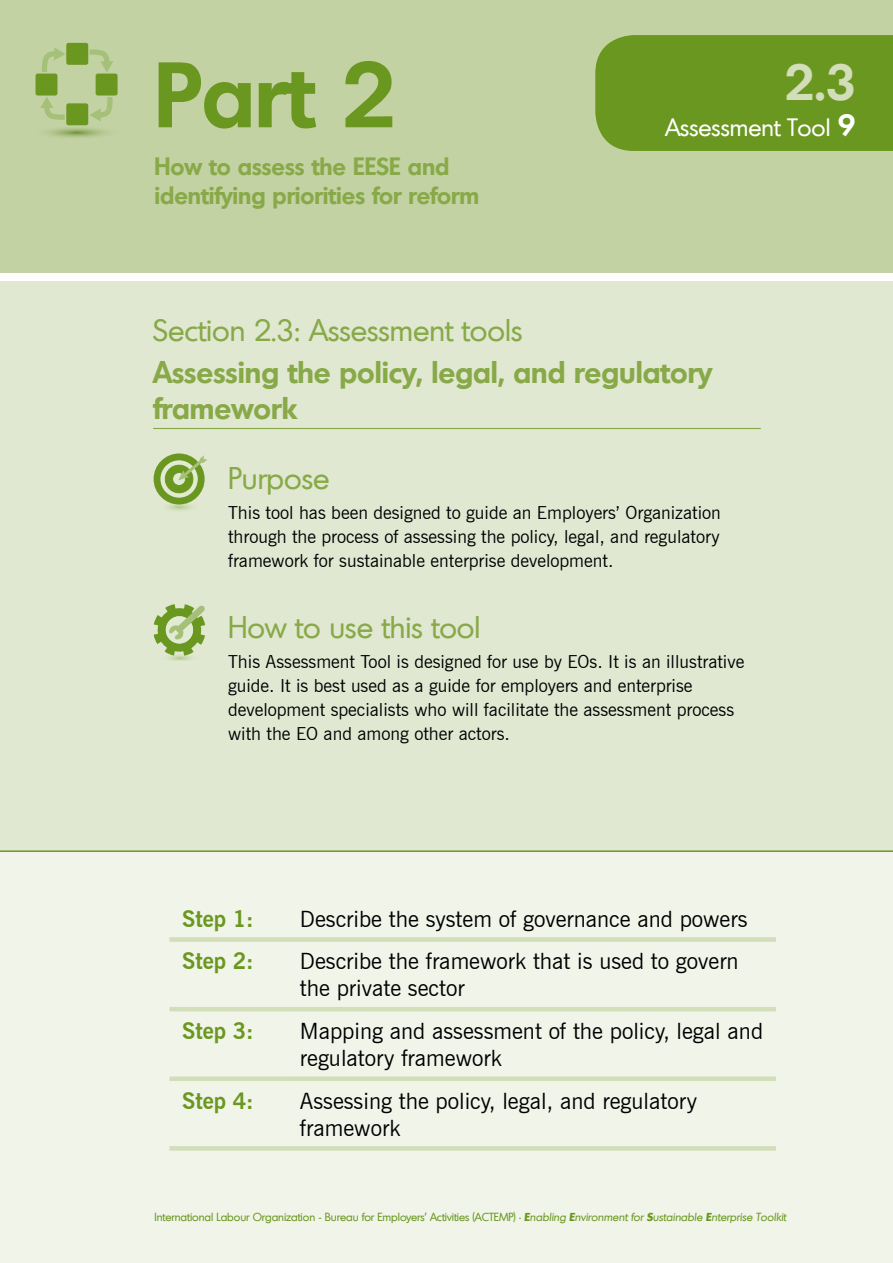
<style>
.page{position:relative;width:893px;height:1263px;background:#fff}
.page>*{position:absolute;margin:0;border:0;box-sizing:border-box;transform-origin:0 0}
.t1{font:600 90px "Montreal";color:#6a971f}
.t2{font:600 49.5px "Montreal";color:#d2ddba}
.t3{font:30px "Montreal";color:#88a948}
.t4{font:600 30px/36px "Montreal";color:#88a948}
.t5{font:600 24px/28.8px "Montreal";color:#88a948}
.t6{font:24px "Montreal";color:#fff}
.t7{font:22.5px/27px "News Gothic BT";color:#000}
.t8{font:700 22.5px "News Gothic BT";color:#6a971f}
.t9{font:18px/24px "News Gothic BT";color:#000;text-align:justify}
.t10{font:11.25px "Montreal";letter-spacing:-.005em;color:#6a971f}
.s1{font-weight:600;font-size:30px}
.s2{font-weight:700;font-style:italic}
.s3{font-style:italic}
</style>
<div class="page">
<div style="left:0;top:300px;width:893px;height:963px;background:#f0f4e9"></div>
<div style="left:0;top:281px;width:893px;height:569px;background:#e1e8d2"></div>
<div style="left:0;top:0;width:893px;height:272px;background:#c3d2a3"></div>
<div style="left:595px;top:35px;width:298px;height:116px;background:#6a971f"></div>
<div style="left:169px;top:937px;width:118px;height:5px;background:#d2ddba"></div>
<div style="left:287px;top:937px;width:489px;height:5px;background:#d2ddba"></div>
<hr style="left:169px;top:1007px;width:118px;height:4px;background:#d2ddba">
<hr style="left:287px;top:1007px;width:489px;height:4px;background:#d2ddba">
<div style="left:169px;top:1076px;width:118px;height:5px;background:#d2ddba"></div>
<div style="left:287px;top:1076px;width:489px;height:5px;background:#d2ddba"></div>
<hr style="left:169px;top:1146px;width:118px;height:4px;background:#d2ddba">
<hr style="left:287px;top:1146px;width:489px;height:4px;background:#d2ddba">
<hr style="left:0;top:850px;width:893px;height:2px;background:#6a971f">
<hr style="left:153px;top:428px;width:608px;height:1px;background:#88a948">
<svg style="left:165px;top:501px;width:28px;height:10px"></svg>
<svg style="left:157px;top:457px;width:44px;height:44px"></svg>
<div style="left:154px;top:453px;width:51px;height:51px;border:7px solid #6a971f;border-radius:50%"></div>
<div style="left:165px;top:465px;width:28px;height:28px;background:#6a971f;border-radius:50%"></div>
<div style="left:165px;top:465px;width:28px;height:28px;border:1px solid #6a971f;border-radius:50%"></div>
<div style="left:173px;top:472px;width:13px;height:13px;background:#e1ead2;border-radius:50%"></div>
<div style="left:172px;top:472px;width:14px;height:14px;border:1px solid #6a971f;border-radius:50%"></div>
<svg style="left:178px;top:455px;width:29px;height:25px"></svg>
<svg style="left:154px;top:604px;width:51px;height:56px"></svg>
<div style="left:66px;top:43px;width:22px;height:22px;background:#6a971f;border-radius:2px"></div>
<div style="left:36px;top:74px;width:21px;height:22px;background:#6a971f;border-radius:2px"></div>
<div style="left:96px;top:74px;width:22px;height:22px;background:#6a971f;border-radius:2px"></div>
<svg style="left:84px;top:47px;width:29px;height:25px"></svg>
<svg style="left:39px;top:47px;width:26px;height:30px"></svg>
<svg style="left:35px;top:92px;width:83px;height:46px"></svg>
<h1 class="t1" style="left:154px;top:35px;width:243px">Part 2</h1>
<h3 class="t5" style="left:154px;top:152px;width:326px">How to assess the EESE and identifying priorities for reform</h3>
<h2 class="t2" style="left:784px;top:50px;width:73px">2.3</h2>
<h3 class="t6" style="left:665px;top:112px;width:192px">Assessment Tool <span class="s1">9</span></h3>
<h3 class="t3" style="left:153px;top:311px;width:371px">Section 2.3: Assessment tools</h3>
<h3 class="t4" style="left:153px;top:354px;width:560px">Assessing the policy, legal, and regulatory framework</h3>
<h3 class="t3" style="left:228px;top:459px;width:103px">Purpose</h3>
<p class="t9" style="left:228px;top:501px;width:494px">This tool has been designed to guide an Employers’ Organization through the process of assessing the policy, legal, and regulatory framework for sustainable enterprise development.</p>
<h3 class="t3" style="left:228px;top:607px;width:254px">How to use this tool</h3>
<p class="t9" style="left:228px;top:649px;width:518px;text-align:left">This Assessment Tool is designed for use by EOs. It is an illustrative guide. It is best used as a guide for employers and enterprise development specialists who will facilitate the assessment process with the EO and among other actors.</p>
<p class="t8" style="left:182px;top:905px;width:73px">Step 1:</p>
<p class="t7" style="left:300px;top:905px;width:449px">Describe the system of governance and powers</p>
<p class="t8" style="left:182px;top:948px;width:73px">Step 2:</p>
<p class="t7" style="left:300px;top:948px;width:440px">Describe the framework that is used to govern the private sector</p>
<p class="t8" style="left:182px;top:1017px;width:73px">Step 3:</p>
<p class="t7" style="left:300px;top:1017px;width:465px">Mapping and assessment of the policy, legal and regulatory framework</p>
<p class="t8" style="left:182px;top:1087px;width:73px">Step 4:</p>
<p class="t7" style="left:300px;top:1087px;width:399px">Assessing the policy, legal, and regulatory framework</p>
<p class="t10" style="left:154px;top:1210px;width:633px">International Labour Organization - Bureau for Employers’ Activities (ACTEMP) • <span class="s2">E</span><span class="s3">nabling</span> <span class="s2">E</span><span class="s3">nvironment for</span> <span class="s2">S</span><span class="s3">ustainable</span> <span class="s2">E</span><span class="s3">nterprise Toolkit</span></p>
</div>
